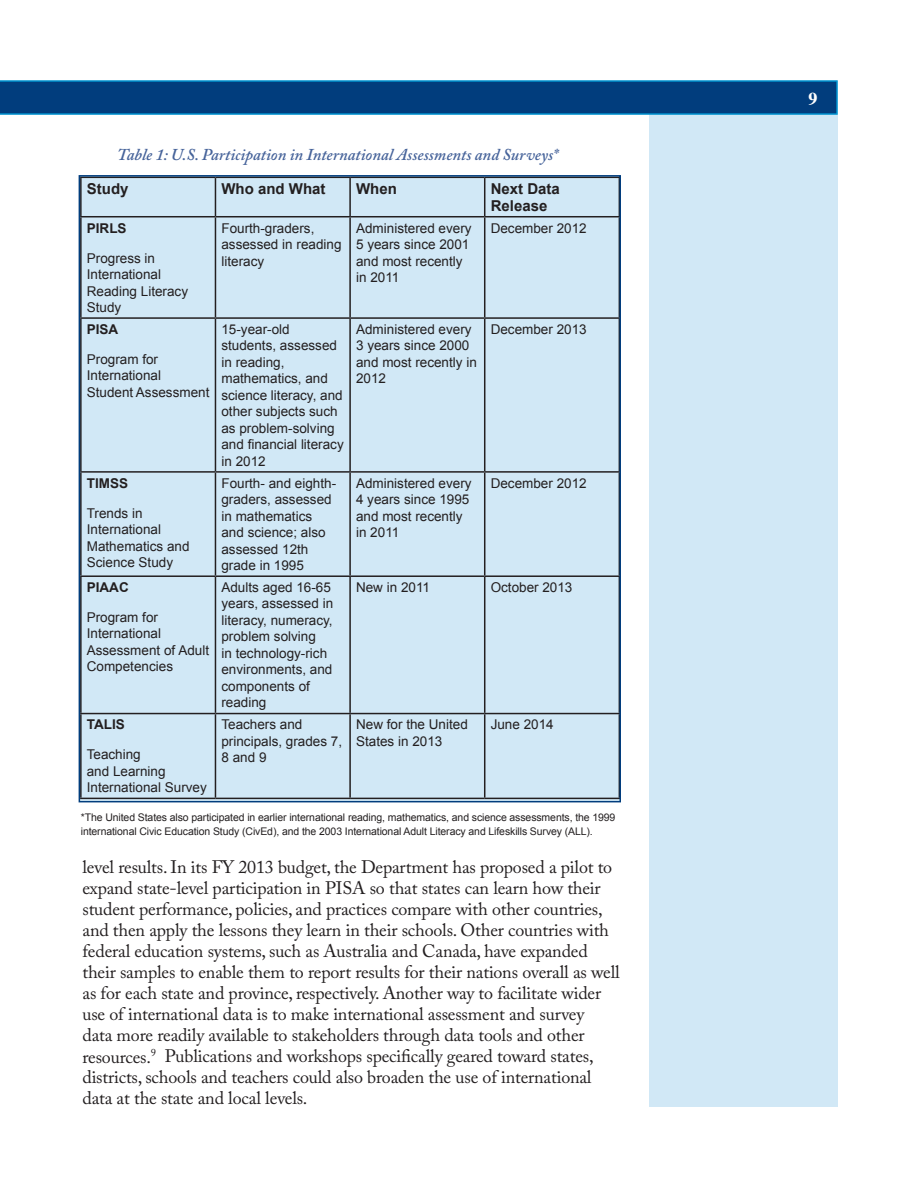
<style>
.page{position:relative;width:918px;height:1188px;background:#fff}
.page>*{position:absolute;margin:0;border:0;box-sizing:border-box;transform-origin:0 0}
.t1{font:18px/21px "Adobe Caslon Pro";letter-spacing:-.01em;color:#231f20}
.t2{font:700 18px "Times";color:#fff}
.t3{font:italic 600 16.5px "Adobe Caslon Pro";color:#46639a}
.t4{font:700 15px/16.5px "Arial";color:#231f20}
.t5{font:13.5px/16.5px "Arial";color:#231f20}
.t6{font:700 13.5px "Arial";color:#231f20}
.t7{font:10.5px/13.5px "Arial";letter-spacing:-.01em;color:#231f20}
</style>
<div class="page">
<div style="left:649px;top:81px;width:189px;height:1026px;background:#d1e8f6"></div>
<svg style="left:0;top:80px;width:838px;height:35px;background:#044685"></svg>
<div style="left:79px;top:176px;width:541px;height:626px;background:#d1e8f6"></div>
<hr style="left:215px;top:178px;width:1px;height:38px;background:#231f20">
<hr style="left:349px;top:178px;width:2px;height:38px;background:#231f20">
<hr style="left:484px;top:178px;width:1px;height:38px;background:#231f20">
<hr style="left:80px;top:216px;width:135px;height:1px;background:#231f20">
<hr style="left:215px;top:216px;width:135px;height:1px;background:#231f20">
<hr style="left:215px;top:217px;width:1px;height:100px;background:#231f20">
<hr style="left:350px;top:216px;width:135px;height:1px;background:#231f20">
<hr style="left:349px;top:217px;width:2px;height:100px;background:#231f20">
<hr style="left:485px;top:216px;width:135px;height:1px;background:#231f20">
<hr style="left:484px;top:217px;width:1px;height:100px;background:#231f20">
<hr style="left:80px;top:317px;width:135px;height:2px;background:#231f20">
<hr style="left:215px;top:317px;width:135px;height:2px;background:#231f20">
<hr style="left:215px;top:319px;width:1px;height:152px;background:#231f20">
<hr style="left:350px;top:317px;width:135px;height:2px;background:#231f20">
<hr style="left:349px;top:319px;width:2px;height:152px;background:#231f20">
<hr style="left:485px;top:317px;width:135px;height:2px;background:#231f20">
<hr style="left:484px;top:319px;width:1px;height:152px;background:#231f20">
<hr style="left:80px;top:471px;width:135px;height:2px;background:#231f20">
<hr style="left:215px;top:471px;width:135px;height:2px;background:#231f20">
<hr style="left:215px;top:473px;width:1px;height:102px;background:#231f20">
<hr style="left:350px;top:471px;width:135px;height:2px;background:#231f20">
<hr style="left:349px;top:473px;width:2px;height:102px;background:#231f20">
<hr style="left:485px;top:471px;width:135px;height:2px;background:#231f20">
<hr style="left:484px;top:473px;width:1px;height:102px;background:#231f20">
<hr style="left:80px;top:575px;width:135px;height:2px;background:#231f20">
<hr style="left:215px;top:575px;width:135px;height:2px;background:#231f20">
<hr style="left:215px;top:577px;width:1px;height:136px;background:#231f20">
<hr style="left:350px;top:575px;width:135px;height:2px;background:#231f20">
<hr style="left:349px;top:577px;width:2px;height:136px;background:#231f20">
<hr style="left:485px;top:575px;width:135px;height:2px;background:#231f20">
<hr style="left:484px;top:577px;width:1px;height:136px;background:#231f20">
<hr style="left:80px;top:713px;width:135px;height:1px;background:#231f20">
<hr style="left:215px;top:713px;width:135px;height:1px;background:#231f20">
<hr style="left:215px;top:714px;width:1px;height:84px;background:#231f20">
<hr style="left:350px;top:713px;width:135px;height:1px;background:#231f20">
<hr style="left:349px;top:714px;width:2px;height:84px;background:#231f20">
<hr style="left:485px;top:713px;width:135px;height:1px;background:#231f20">
<hr style="left:484px;top:714px;width:1px;height:84px;background:#231f20">
<hr style="left:80px;top:798px;width:135px;height:1px;background:#231f20">
<hr style="left:215px;top:798px;width:135px;height:1px;background:#231f20">
<hr style="left:350px;top:798px;width:135px;height:1px;background:#231f20">
<hr style="left:485px;top:798px;width:135px;height:1px;background:#231f20">
<div style="left:79px;top:175px;width:542px;height:627px;border:2px solid #013d7d"></div>
<p class="t3" style="left:117px;top:145px;width:442px">Table 1: U.S. Participation in International Assessments and Surveys*</p>
<p class="t4" style="left:87px;top:181px;width:43px">Study</p>
<p class="t4" style="left:221px;top:181px;width:106px">Who and What</p>
<p class="t4" style="left:356px;top:181px;width:42px">When</p>
<p class="t4" style="left:491px;top:181px;width:71px">Next Data<br>Release</p>
<p class="t6" style="left:87px;top:219px;width:41px">PIRLS</p>
<p class="t5" style="left:87px;top:250px;width:103px">Progress in<br>International<br>Reading Literacy<br>Study</p>
<p class="t5" style="left:221px;top:220px;width:122px">Fourth-graders, assessed in reading literacy</p>
<p class="t5" style="left:356px;top:220px;width:117px">Administered every<br>5 years since 2001 and most recently in 2011</p>
<p class="t5" style="left:491px;top:220px;width:98px">December 2012</p>
<p class="t6" style="left:87px;top:320px;width:33px">PISA</p>
<p class="t5" style="left:87px;top:351px;width:124px">Program for<br>International<br>Student Assessment</p>
<p class="t6" style="left:87px;top:474px;width:43px">TIMSS</p>
<p class="t5" style="left:87px;top:505px;width:104px">Trends in<br>International<br>Mathematics and<br>Science Study</p>
<p class="t6" style="left:87px;top:578px;width:43px">PIAAC</p>
<p class="t5" style="left:87px;top:609px;width:124px">Program for<br>International<br>Assessment of Adult<br>Competencies</p>
<p class="t6" style="left:87px;top:715px;width:40px">TALIS</p>
<p class="t5" style="left:87px;top:746px;width:122px">Teaching<br>and Learning<br>International Survey</p>
<p class="t5" style="left:221px;top:321px;width:124px">15-year-old students, assessed in reading, mathematics, and science literacy, and other subjects such as problem-solving and financial literacy in 2012</p>
<p class="t5" style="left:356px;top:321px;width:122px">Administered every<br>3 years since 2000 and most recently in<br>2012</p>
<p class="t5" style="left:491px;top:321px;width:98px">December 2013</p>
<p class="t5" style="left:221px;top:475px;width:116px">Fourth- and eighth&shy;graders, assessed in mathematics and science; also assessed 12th grade in 1995</p>
<p class="t5" style="left:356px;top:475px;width:117px">Administered every<br>4 years since 1995 and most recently in 2011</p>
<p class="t5" style="left:491px;top:475px;width:98px">December 2012</p>
<p class="t5" style="left:221px;top:579px;width:113px">Adults aged 16-65 years, assessed in literacy, numeracy, problem solving<br>in technology-rich environments, and components of reading</p>
<p class="t5" style="left:356px;top:579px;width:76px">New in 2011</p>
<p class="t5" style="left:491px;top:579px;width:83px">October 2013</p>
<p class="t5" style="left:221px;top:716px;width:122px">Teachers and principals, grades 7,<br>8 and 9</p>
<p class="t5" style="left:356px;top:717px;width:113px">New for the United<br>States in 2013</p>
<p class="t5" style="left:491px;top:717px;width:65px">June 2014</p>
<p class="t7" style="left:81px;top:811px;width:536px">*The United States also participated in earlier international reading, mathematics, and science assessments, the 1999 international Civic Education Study (CivEd), and the 2003 International Adult Literacy and Lifeskills Survey (ALL).</p>
<p class="t1" style="left:82px;top:857px;width:539px">level results. In its FY 2013 budget, the Department has proposed a pilot to expand state-level participation in PISA so that states can learn how their student performance, policies, and practices compare with other countries, and then apply the lessons they learn in their schools. Other countries with federal education systems, such as Australia and Canada, have expanded their samples to enable them to report results for their nations overall as well as for each state and province, respectively. Another way to facilitate wider use of international data is to make international assessment and survey<br>data more readily available to stakeholders through data tools and other resources.<sup>9</sup> Publications and workshops specifically geared toward states, districts, schools and teachers could also broaden the use of international data at the state and local levels.</p>
<h1 class="t2" style="left:808px;top:82px;width:10px">9</h1>
</div>
